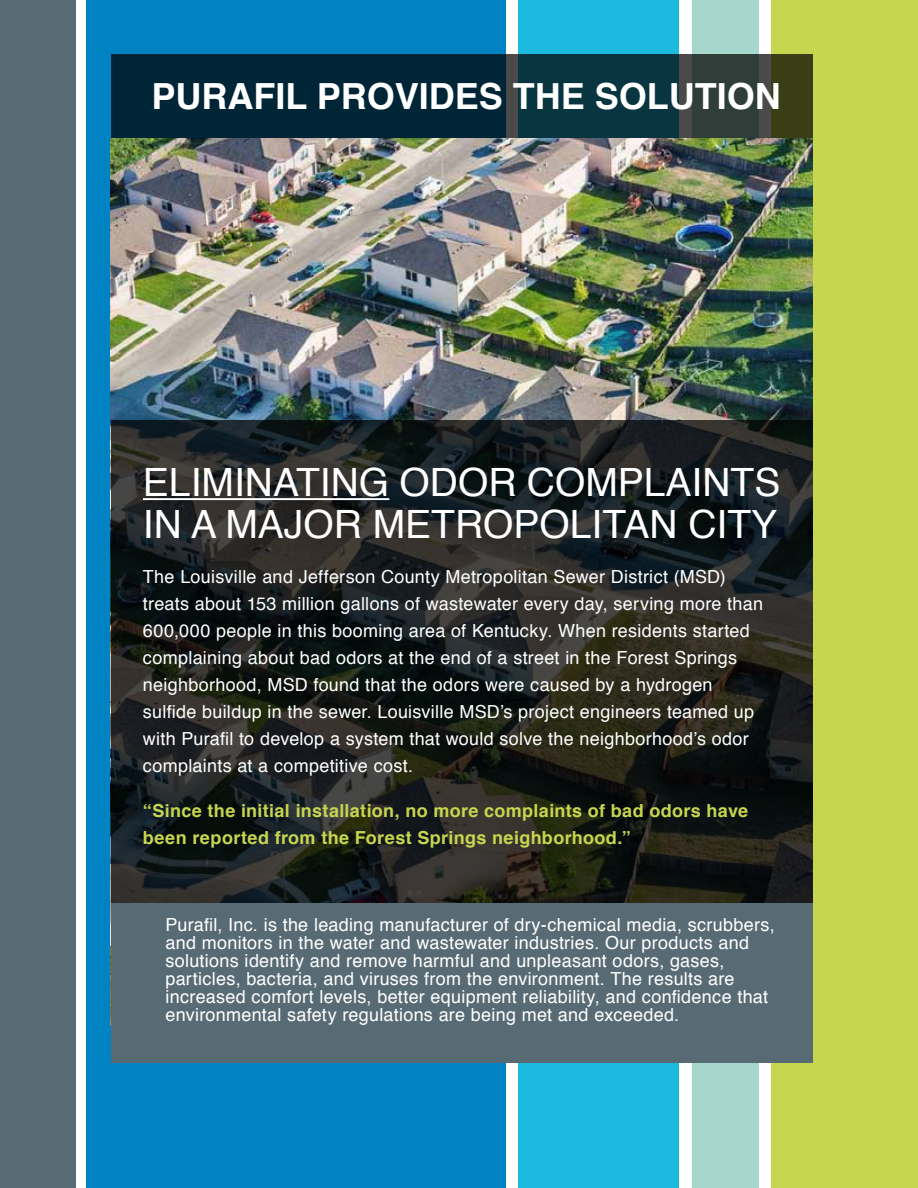
<style>
.page{position:relative;width:918px;height:1188px;background:#fff}
.page>*{position:absolute;margin:0;border:0;box-sizing:border-box;transform-origin:0 0}
.txt2{font:39px/42px "Helvetica";color:#fff}
.t1{font:700 36px "Helvetica";color:#fff}
.txt2-2{font:18px/27px "Helvetica";letter-spacing:.015em;color:#fff}
.txt2-3{font:700 18px/27px "Helvetica";letter-spacing:.02em;color:#c7d64f}
</style>
<div class="page">
<div style="left:86px;top:0;width:419px;height:1188px;background:#0082c3"></div>
<div style="left:0;top:0;width:75px;height:1188px;background:#586b74"></div>
<div style="left:692px;top:0;width:67px;height:1188px;background:#a6d6cc"></div>
<div style="left:772px;top:0;width:146px;height:1188px;background:#c7d64f"></div>
<div style="left:519px;top:0;width:160px;height:1188px;background:#1dbadf"></div>
<img style="left:111px;top:138px;width:702px;height:283px">
<svg style="left:111px;top:421px;width:702px;height:482px"></svg>
<hr style="left:143px;top:498px;width:246px;height:2px;background:#fff">
<div style="left:111px;top:903px;width:702px;height:159px;background:#586b74"></div>
<svg style="left:111px;top:54px;width:702px;height:84px;fill:#002537"></svg>
<p class="t1" style="left:151px;top:67px;width:631px">PURAFIL PROVIDES THE SOLUTION</p>
<p class="txt2" style="left:143px;top:463px;width:639px">ELIMINATING ODOR COMPLAINTS<br>IN A MAJOR METROPOLITAN CITY</p>
<p class="txt2-2" style="left:143px;top:564px;width:622px">The Louisville and Jefferson County Metropolitan Sewer District (MSD) treats about 153 million gallons of wastewater every day, serving more than 600,000 people in this booming area of Kentucky. When residents started complaining about bad odors at the end of a street in the Forest Springs neighborhood, MSD found that the odors were caused by a hydrogen sulfide buildup in the sewer. Louisville MSD’s project engineers teamed up with Purafil to develop a system that would solve the neighborhood’s odor complaints at a competitive cost.</p>
<p class="txt2-3" style="left:143px;top:798px;width:607px">“Since the initial installation, no more complaints of bad odors have been reported from the Forest Springs neighborhood.”</p>
<p class="txt2-2" style="left:165px;top:917px;width:611px;line-height:18px">Purafil, Inc. is the leading manufacturer of dry-chemical media, scrubbers, and monitors in the water and wastewater industries. Our products and solutions identify and remove harmful and unpleasant odors, gases, particles, bacteria, and viruses from the environment. The results are increased comfort levels, better equipment reliability, and confidence that environmental safety regulations are being met and exceeded.</p>
</div>
